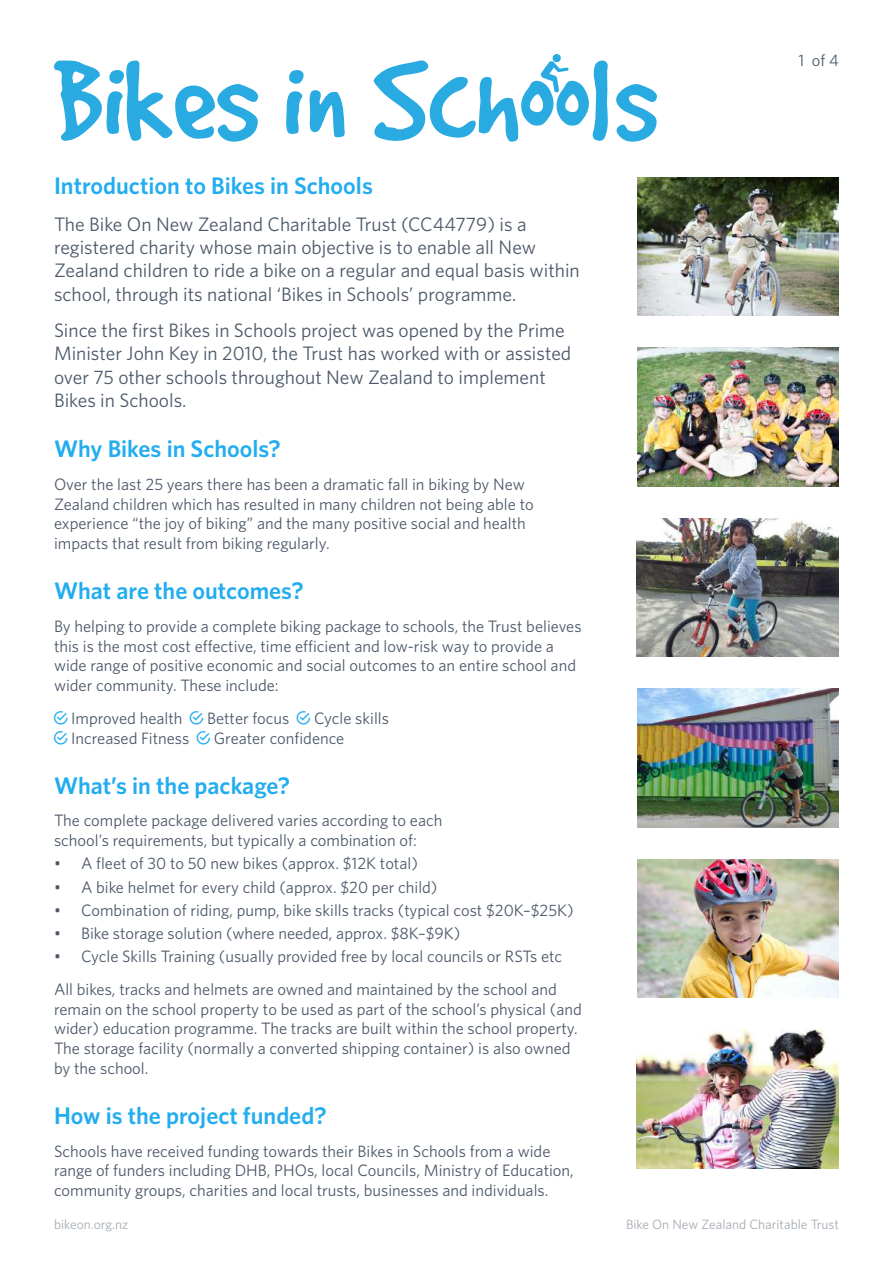
<style>
.page{position:relative;width:893px;height:1263px;background:#fff}
.page>*{position:absolute;margin:0;border:0;box-sizing:border-box;transform-origin:0 0}
.t1{font:600 24px "Whitney";color:#23adef}
.t2{font:19.5px/23.4px "Whitney";color:#4c5869}
.t3{font:16.5px/19.8px "Whitney";color:#4c5869}
.t4{font:13.5px "Whitney";color:#a5acb4}
.s1{color:#23adef}
</style>
<div class="page">
<img style="left:637px;top:518px;width:202px;height:139px">
<img style="left:637px;top:1029px;width:202px;height:139px">
<img style="left:637px;top:177px;width:202px;height:139px">
<img style="left:637px;top:689px;width:202px;height:138px">
<img style="left:637px;top:348px;width:202px;height:138px">
<img style="left:637px;top:859px;width:202px;height:139px">
<div style="left:552px;top:54px;width:9px;height:9px;background:#29aae1;border-radius:4px"></div>
<svg style="left:54px;top:60px;width:205px;height:82px"></svg>
<svg style="left:286px;top:70px;width:59px;height:68px"></svg>
<svg style="left:373px;top:58px;width:284px;height:84px"></svg>
<h1 class="t1" style="left:54px;top:172px;width:320px">Introduction to Bikes in Schools</h1>
<p class="t2" style="left:54px;top:212px;width:527px">The Bike On New Zealand Charitable Trust (CC44779) is a registered charity whose main objective is to enable all New Zealand children to ride a bike on a regular and equal basis within school, through its national ‘Bikes in Schools’ programme.</p>
<p class="t2" style="left:54px;top:318px;width:519px">Since the first Bikes in Schools project was opened by the Prime Minister John Key in 2010, the Trust has worked with or assisted over 75 other schools throughout New Zealand to implement Bikes in Schools.</p>
<h1 class="t1" style="left:54px;top:434px;width:228px">Why Bikes in Schools?</h1>
<p class="t3" style="left:54px;top:474px;width:481px">Over the last 25 years there has been a dramatic fall in biking by New Zealand children which has resulted in many children not being able to experience “the joy of biking” and the many positive social and health impacts that result from biking regularly.</p>
<h1 class="t1" style="left:54px;top:576px;width:251px">What are the outcomes?</h1>
<p class="t3" style="left:54px;top:616px;width:529px">By helping to provide a complete biking package to schools, the Trust believes this is the most cost effective, time efficient and low-risk way to provide a wide range of positive economic and social outcomes to an entire school and wider community. These include:</p>
<p class="t3" style="left:54px;top:708px;width:336px"><span class="s1">◆</span> Improved health <span class="s1">◆</span> Better focus <span class="s1">◆</span> Cycle skills</p>
<p class="t3" style="left:54px;top:727px;width:292px"><span class="s1">◆</span> Increased Fitness <span class="s1">◆</span> Greater confidence</p>
<h1 class="t1" style="left:54px;top:771px;width:238px">What’s in the package?</h1>
<p class="t3" style="left:54px;top:810px;width:390px">The complete package delivered varies according to each school’s requirements, but typically a combination of:</p>
<p class="t3" style="left:54px;top:853px;width:365px">• A fleet of 30 to 50 new bikes (approx. $12K total)</p>
<p class="t3" style="left:54px;top:876px;width:385px">• A bike helmet for every child (approx. $20 per child)</p>
<p class="t3" style="left:54px;top:900px;width:521px">• Combination of riding, pump, bike skills tracks (typical cost $20K–$25K)</p>
<p class="t3" style="left:54px;top:923px;width:408px">• Bike storage solution (where needed, approx. $8K–$9K)</p>
<p class="t3" style="left:54px;top:940px;width:510px;line-height:32.5px">• Cycle Skills Training (usually provided free by local councils or RSTs etc<br>All bikes, tracks and helmets are owned and maintained by the school and</p>
<p class="t3" style="left:54px;top:999px;width:529px">remain on the school property to be used as part of the school’s physical (and wider) education programme. The tracks are built within the school property.<br>The storage facility (normally a converted shipping container) is also owned by the school.</p>
<h1 class="t1" style="left:54px;top:1101px;width:274px">How is the project funded?</h1>
<p class="t3" style="left:54px;top:1141px;width:521px">Schools have received funding towards their Bikes in Schools from a wide range of funders including DHB, PHOs, local Councils, Ministry of Education, community groups, charities and local trusts, businesses and individuals.</p>
<p class="t3" style="left:799px;top:50px;width:42px">1 of 4</p>
<p class="t4" style="left:54px;top:1216px;width:76px">bikeon.org.nz</p>
<p class="t4" style="left:626px;top:1216px;width:214px">Bike On New Zealand Charitable Trust</p>
</div>
